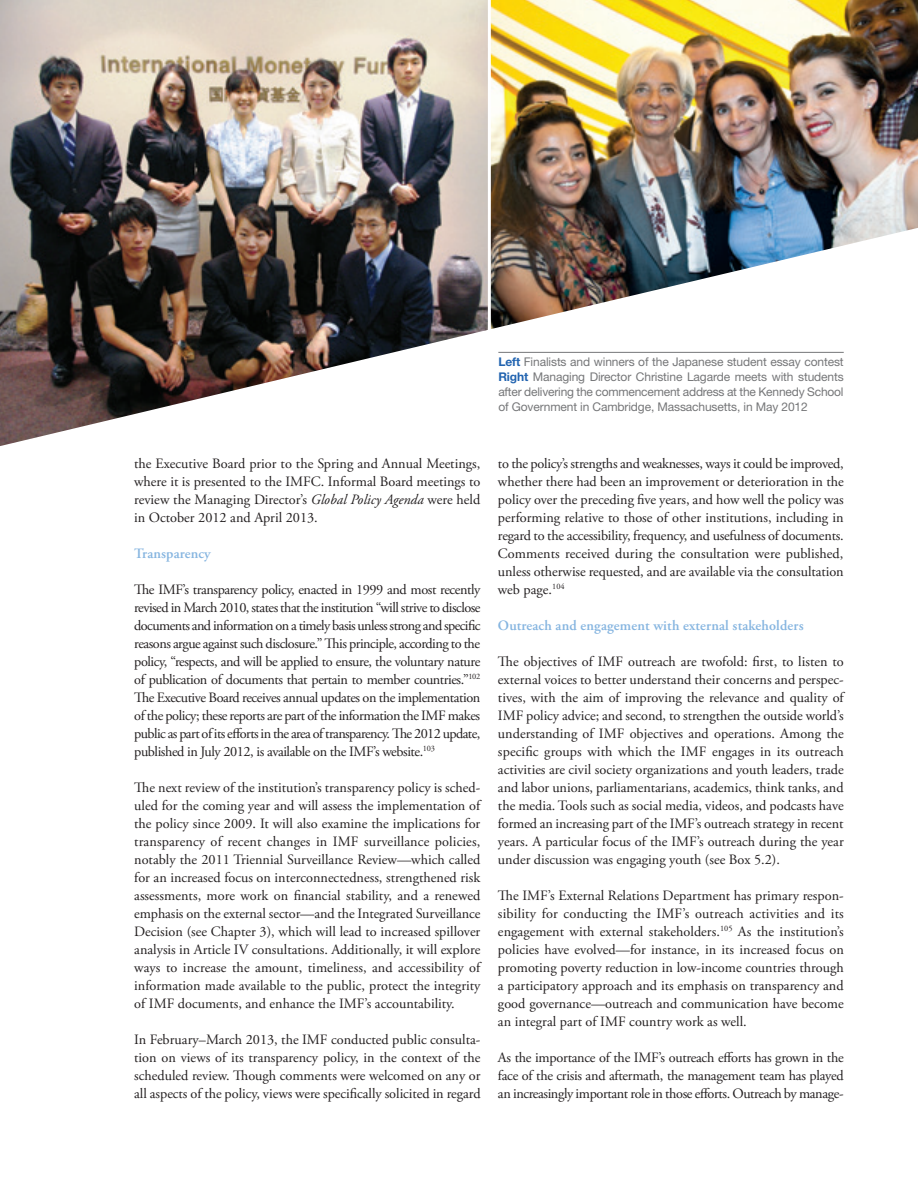
<style>
.page{position:relative;width:918px;height:1188px;background:#fff}
.page>*{position:absolute;margin:0;border:0;box-sizing:border-box;transform-origin:0 0}
.body_text{font:14.25px/18px "Adobe Garamond Pro";letter-spacing:-.005em;color:#231f20;text-align:justify}
.C-head{font:600 14.25px "Adobe Garamond Pro";letter-spacing:.01em;color:#86b5e0}
.photo_captions_botto{font:12px/15px "Helvetica Neue";letter-spacing:-.01em;color:#757678;text-align:justify}
.s1{font-weight:700;color:#2163b0}
.s2{font-style:italic}
</style>
<div class="page">
<img style="left:491px;top:0;width:427px;height:329px">
<img style="left:0;top:0;width:488px;height:446px">
<hr style="left:498px;top:352px;width:346px;height:1px;background:#757678">
<p class="photo_captions_botto" style="left:498px;top:354px;width:347px"><span class="s1">Left</span> Finalists and winners of the Japanese student essay contest <span class="s1">Right</span> Managing Director Christine Lagarde meets with students after delivering the commencement address at the Kennedy School of Government in Cambridge, Massachusetts, in May 2012</p>
<p class="body_text" style="left:134px;top:455px;width:348px">the Executive Board prior to the Spring and Annual Meetings, where it is presented to the IMFC. Informal Board meetings to review the Managing Director’s <span class="s2">Global Policy Agenda</span> were held in October 2012 and April 2013.</p>
<p class="C-head" style="left:134px;top:545px;width:78px">Transparency</p>
<p class="body_text" style="left:134px;top:581px;width:348px">The IMF’s transparency policy, enacted in 1999 and most recently revised in March 2010, states that the institution “will strive to disclose documents and information on a timely basis unless strong and specific reasons argue against such disclosure.” This principle, according to the policy, “respects, and will be applied to ensure, the voluntary nature of publication of documents that pertain to member countries.”<sup>102<br></sup>The Executive Board receives annual updates on the implementation of the policy; these reports are part of the information the IMF makes public as part of its efforts in the area of transparency. The 2012 update, published in July 2012, is available on the IMF’s website.<sup>103</sup></p>
<p class="body_text" style="left:134px;top:779px;width:348px">The next review of the institution’s transparency policy is sched&shy;uled for the coming year and will assess the implementation of the policy since 2009. It will also examine the implications for transparency of recent changes in IMF surveillance policies, notably the 2011 Triennial Surveillance Review—which called for an increased focus on interconnectedness, strengthened risk assessments, more work on financial stability, and a renewed emphasis on the external sector—and the Integrated Surveillance Decision (see Chapter 3), which will lead to increased spillover analysis in Article IV consultations. Additionally, it will explore ways to increase the amount, timeliness, and accessibility of information made available to the public, protect the integrity of IMF documents, and enhance the IMF’s accountability.</p>
<p class="body_text" style="left:134px;top:1031px;width:348px">In February–March 2013, the IMF conducted public consulta&shy;tion on views of its transparency policy, in the context of the scheduled review. Though comments were welcomed on any or all aspects of the policy, views were specifically solicited in regard</p>
<p class="body_text" style="left:498px;top:455px;width:347px">to the policy’s strengths and weaknesses, ways it could be improved, whether there had been an improvement or deterioration in the policy over the preceding five years, and how well the policy was performing relative to those of other institutions, including in regard to the accessibility, frequency, and usefulness of documents.<br>Comments received during the consultation were published, unless otherwise requested, and are available via the consultation web page.<sup>104</sup></p>
<p class="C-head" style="left:498px;top:617px;width:307px">Outreach and engagement with external stakeholders</p>
<p class="body_text" style="left:498px;top:653px;width:347px">The objectives of IMF outreach are twofold: first, to listen to external voices to better understand their concerns and perspec&shy;tives, with the aim of improving the relevance and quality of IMF policy advice; and second, to strengthen the outside world’s understanding of IMF objectives and operations. Among the specific groups with which the IMF engages in its outreach activities are civil society organizations and youth leaders, trade and labor unions, parliamentarians, academics, think tanks, and the media. Tools such as social media, videos, and podcasts have formed an increasing part of the IMF’s outreach strategy in recent years. A particular focus of the IMF’s outreach during the year under discussion was engaging youth (see Box 5.2).</p>
<p class="body_text" style="left:498px;top:887px;width:347px">The IMF’s External Relations Department has primary respon&shy;sibility for conducting the IMF’s outreach activities and its engagement with external stakeholders.<sup>105</sup> As the institution’s policies have evolved—for instance, in its increased focus on promoting poverty reduction in low-income countries through a participatory approach and its emphasis on transparency and good governance—outreach and communication have become an integral part of IMF country work as well.</p>
<p class="body_text" style="left:498px;top:1049px;width:347px">As the importance of the IMF’s outreach efforts has grown in the face of the crisis and aftermath, the management team has played an increasingly important role in those efforts. Outreach by manage-</p>
</div>
